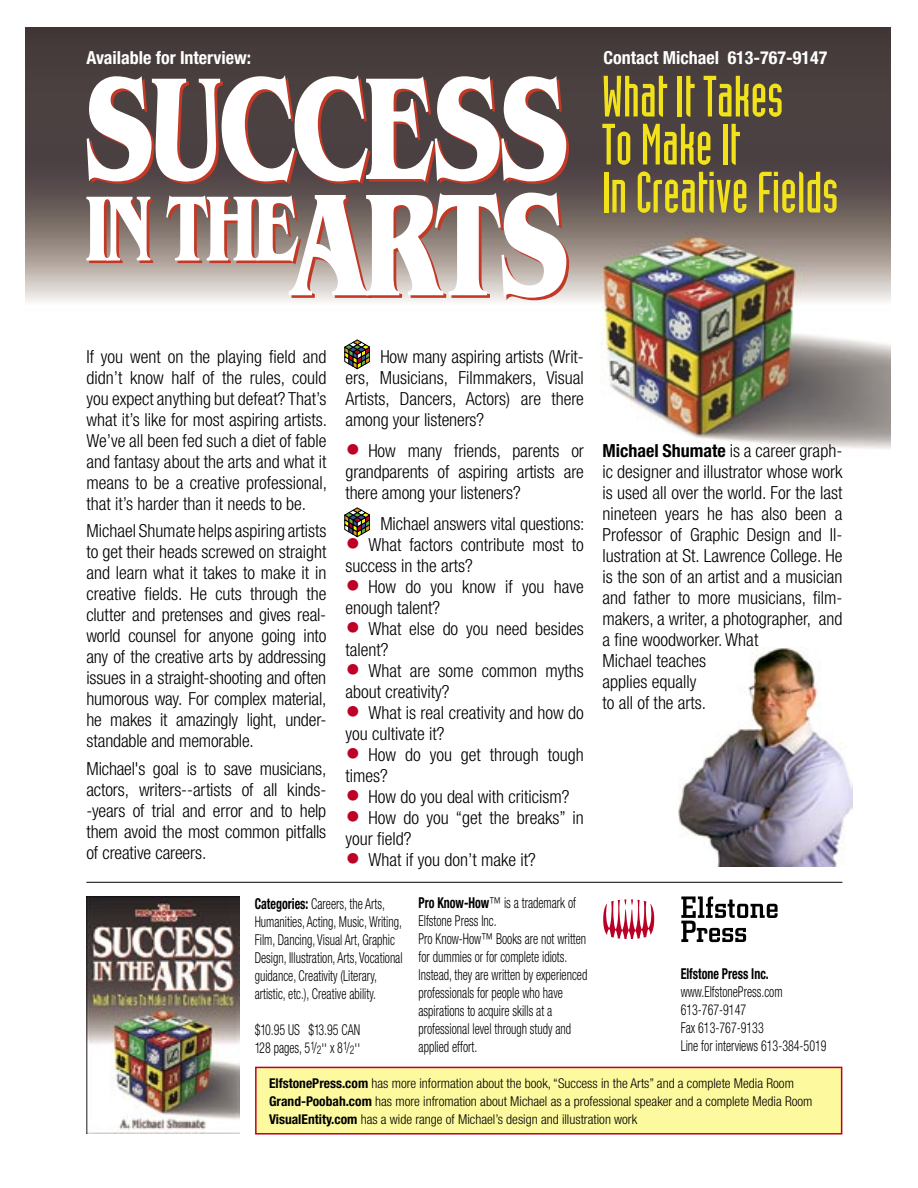
<style>
.page{position:relative;width:918px;height:1188px;background:#fff}
.page>*{position:absolute;margin:0;border:0;box-sizing:border-box;transform-origin:0 0}
.t1{font:57px "Industria Solid";color:#f1e21a}
.t2{font:300 condensed 18px/21px "Helvetica Neue";color:#000}
.t3{font:700 condensed 18px "Helvetica Neue";color:#fff}
.t4{font:300 condensed 15px/18px "Helvetica Neue";color:#000;scale:.8 1}
.t5{font:700 condensed 15px "Helvetica Neue";color:#000;scale:.8 1}
.t6{font:300 condensed 13.5px "Helvetica Neue";color:#000}
.s1{font-size:30px;color:#be0027}
.s2{font-weight:700}
</style>
<div class="page">
<img style="left:26px;top:27px;width:865px;height:422px">
<div style="left:361px;top:344px;width:9px;height:6px;border:1px solid #000;border-radius:50%"></div>
<div style="left:357px;top:342px;width:9px;height:5px;border:1px solid #000;border-radius:50%"></div>
<div style="left:353px;top:345px;width:9px;height:5px;border:1px solid #000;border-radius:50%"></div>
<svg style="left:345px;top:347px;width:25px;height:22px"></svg>
<div style="left:353px;top:349px;width:9px;height:6px;border:1px solid #000;border-radius:50%"></div>
<div style="left:357px;top:347px;width:9px;height:5px;background:#3b539d;border-radius:50%"></div>
<div style="left:357px;top:347px;width:9px;height:5px;border:1px solid #000;border-radius:50%"></div>
<div style="left:353px;top:340px;width:9px;height:5px;border:1px solid #000;border-radius:50%"></div>
<div style="left:349px;top:347px;width:8px;height:5px;background:#3b539d;border-radius:50%"></div>
<div style="left:349px;top:347px;width:8px;height:5px;border:1px solid #000;border-radius:50%"></div>
<div style="left:349px;top:342px;width:8px;height:5px;background:#fff;border-radius:50%"></div>
<div style="left:349px;top:342px;width:8px;height:5px;border:1px solid #000;border-radius:50%"></div>
<div style="left:345px;top:345px;width:8px;height:5px;background:#60ae42;border-radius:50%"></div>
<div style="left:345px;top:345px;width:8px;height:5px;border:1px solid #000;border-radius:50%"></div>
<div style="left:361px;top:512px;width:9px;height:6px;border:1px solid #000;border-radius:50%"></div>
<div style="left:357px;top:510px;width:9px;height:5px;border:1px solid #000;border-radius:50%"></div>
<div style="left:353px;top:508px;width:9px;height:5px;border:1px solid #000;border-radius:50%"></div>
<div style="left:349px;top:510px;width:8px;height:5px;border:1px solid #000;border-radius:50%"></div>
<svg style="left:345px;top:513px;width:25px;height:24px"></svg>
<div style="left:345px;top:512px;width:8px;height:6px;border:1px solid #000;border-radius:50%"></div>
<div style="left:256px;top:1067px;width:586px;height:67px;background:#fdf99e"></div>
<div style="left:255px;top:1067px;width:587px;height:68px;border:2px solid #be0027"></div>
<img style="left:678px;top:647px;width:175px;height:220px">
<svg style="left:89px;top:78px;width:480px;height:107px;background:#664542"></svg>
<svg style="left:89px;top:195px;width:480px;height:105px"></svg>
<svg style="left:87px;top:75px;width:479px;height:107px"></svg>
<svg style="left:86px;top:192px;width:480px;height:106px"></svg>
<svg style="left:681px;top:896px;width:97px;height:46px"></svg>
<svg style="left:603px;top:899px;width:52px;height:40px"></svg>
<img style="left:86px;top:897px;width:153px;height:237px">
<hr style="left:86px;top:882px;width:756px;height:1px;background:#000">
<p class="t3" style="left:86px;top:47px;width:166px">Available for Interview:</p>
<p class="t3" style="left:603px;top:47px;width:225px">Contact Michael 613-767-9147</p>
<p class="t1" style="left:602px;top:65px;width:183px">What It Takes</p>
<p class="t1" style="left:602px;top:113px;width:140px">To Make It</p>
<p class="t1" style="left:602px;top:161px;width:238px">In Creative Fields</p>
<p class="t2" style="left:86px;top:346px;width:242px;text-align:justify">If you went on the playing field and didn’t know half of the rules, could you expect anything but defeat? That’s what it’s like for most aspiring artists.<br>We’ve all been fed such a diet of fable and fantasy about the arts and what it means to be a creative professional, that it’s harder than it needs to be.</p>
<p class="t2" style="left:86px;top:520px;width:242px;text-align:justify">Michael Shumate helps aspiring artists to get their heads screwed on straight and learn what it takes to make it in creative fields. He cuts through the clutter and pretenses and gives real&shy;world counsel for anyone going into any of the creative arts by addressing issues in a straight-shooting and often humorous way. For complex material, he makes it amazingly light, under&shy;standable and memorable.</p>
<p class="t2" style="left:86px;top:758px;width:241px;text-align:justify">Michael's goal is to save musicians, actors, writers--artists of all kinds--years of trial and error and to help them avoid the most common pitfalls of creative careers.</p>
<p class="t2" style="left:345px;top:346px;width:240px;text-align:justify;text-indent:35px">How many aspiring artists (Writ&shy;ers, Musicians, Filmmakers, Visual Artists, Dancers, Actors) are there among your listeners?</p>
<p class="t2" style="left:345px;top:440px;width:240px;text-align:justify"><span class="s1">•</span> How many friends, parents or grandparents of aspiring artists are there among your listeners?</p>
<p class="t2" style="left:380px;top:513px;width:206px">Michael answers vital questions:</p>
<p class="t2" style="left:345px;top:534px;width:240px"><span class="s1">•</span> What factors contribute most to success in the arts?</p>
<p class="t2" style="left:345px;top:576px;width:240px"><span class="s1">•</span> How do you know if you have enough talent?</p>
<p class="t2" style="left:345px;top:618px;width:240px"><span class="s1">•</span> What else do you need besides talent?</p>
<p class="t2" style="left:345px;top:660px;width:240px"><span class="s1">•</span> What are some common myths about creativity?</p>
<p class="t2" style="left:345px;top:702px;width:240px"><span class="s1">•</span> What is real creativity and how do you cultivate it?</p>
<p class="t2" style="left:345px;top:744px;width:240px"><span class="s1">•</span> How do you get through tough times?</p>
<p class="t2" style="left:345px;top:786px;width:226px"><span class="s1">•</span> How do you deal with criticism?</p>
<p class="t2" style="left:345px;top:807px;width:240px"><span class="s1">•</span> How do you “get the breaks” in your field?</p>
<p class="t2" style="left:345px;top:849px;width:192px"><span class="s1">•</span> What if you don’t make it?</p>
<p class="t2" style="left:602px;top:440px;width:242px;text-align:justify"><span class="s2">Michael Shumate</span> is a career graph&shy;ic designer and illustrator whose work is used all over the world. For the last nineteen years he has also been a Professor of Graphic Design and Il&shy;lustration at St. Lawrence College. He is the son of an artist and a musician and father to more musicians, film&shy;makers, a writer, a photographer, and a fine woodworker. What</p>
<p class="t2" style="left:602px;top:650px;width:105px">Michael teaches applies equally</p>
<p class="t2" style="left:602px;top:692px;width:105px">to all of the arts.</p>
<p class="t4" style="left:255px;top:894px;width:186px"><span class="s2">Categories:</span> Careers, the Arts, Humanities, Acting, Music, Writing, Film, Dancing, Visual Art, Graphic Design, Illustration, Arts, Vocational guidance, Creativity (Literary, artistic, etc.), Creative ability.</p>
<p class="t4" style="left:255px;top:1020px;width:133px">$10.95 US $13.95 CAN</p>
<p class="t4" style="left:255px;top:1038px;width:133px">128 pages, 5<sup>1</sup>/<sub>2</sub>'' x 8<sup>1</sup>/<sub>2</sub>''</p>
<p class="t6" style="left:269px;top:1075px;width:526px"><span class="s2">ElfstonePress.com</span> has more information about the book, “Success in the Arts” and a complete Media Room</p>
<p class="t6" style="left:269px;top:1093px;width:545px"><span class="s2">Grand-Poobah.com</span> has more infromation about Michael as a professional speaker and a complete Media Room</p>
<p class="t6" style="left:269px;top:1111px;width:370px"><span class="s2">VisualEntity.com</span> has a wide range of Michael’s design and illustration work</p>
<p class="t4" style="left:419px;top:894px;width:198px"><span class="s2">Pro Know-How</span>™ is a trademark of<br>Elfstone Press Inc.</p>
<p class="t4" style="left:419px;top:930px;width:211px">Pro Know-How™ Books are not written</p>
<p class="t4" style="left:419px;top:948px;width:213px">for dummies or for complete idiots.<br>Instead, they are written by experienced professionals for people who have aspirations to acquire skills at a professional level through study and applied effort.</p>
<p class="t5" style="left:681px;top:965px;width:112px">Elfstone Press Inc.</p>
<p class="t4" style="left:681px;top:983px;width:129px">www.ElfstonePress.com</p>
<p class="t4" style="left:681px;top:1001px;width:83px">613-767-9147</p>
<p class="t4" style="left:681px;top:1019px;width:105px">Fax 613-767-9133</p>
<p class="t4" style="left:681px;top:1037px;width:184px">Line for interviews 613-384-5019</p>
</div>
